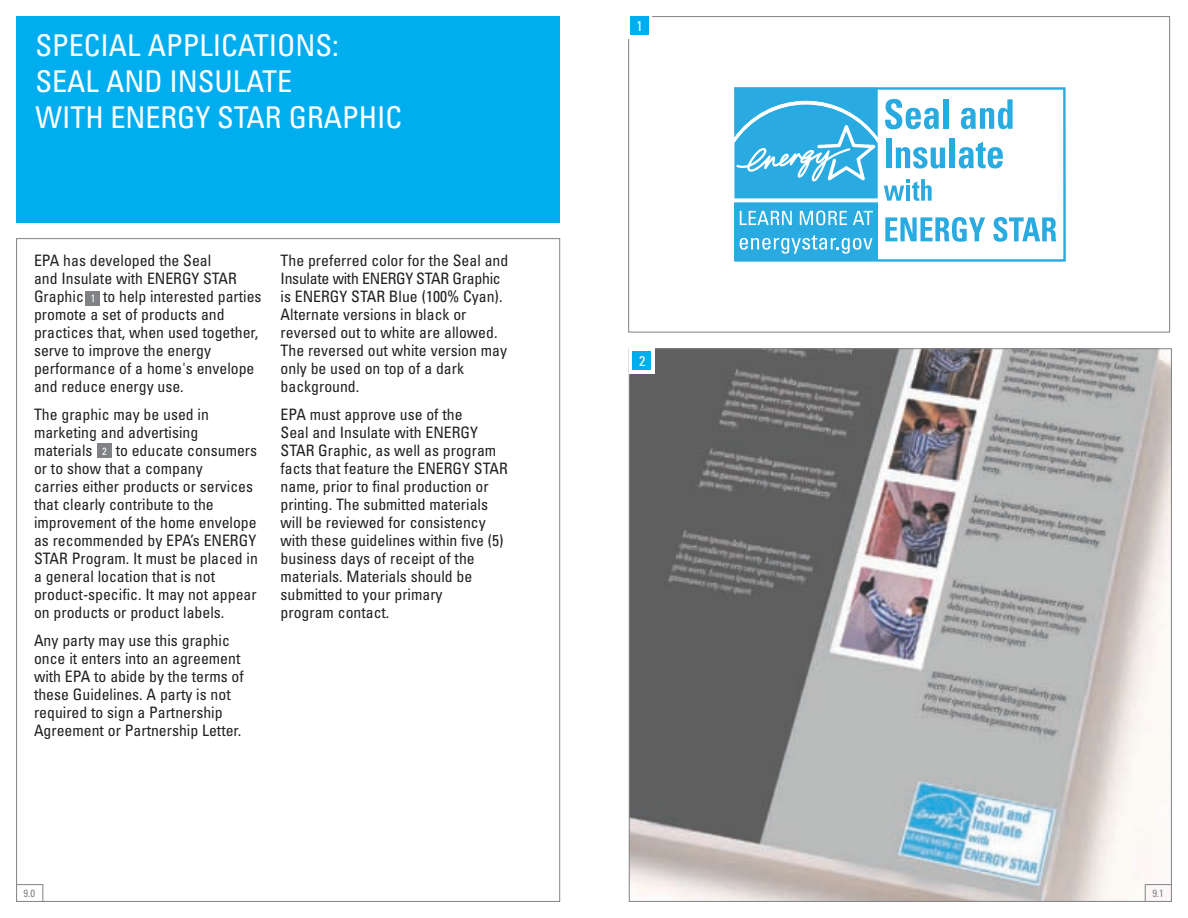
<style>
.page{position:relative;width:1188px;height:918px;background:#fff}
.page>*{position:absolute;margin:0;border:0;box-sizing:border-box;transform-origin:0 0}
.t1{font:condensed 30px/36px "Univers";color:#fff}
.t2{font:condensed 15.75px/18px "Univers";color:#231f20}
.t3{font:condensed 14.1px "Univers";color:#fff}
.t4{font:condensed 10.5px "Univers";color:#808285}
.t5{font:condensed 10.5px "Univers";color:#fff}
</style>
<div class="page">
<div style="left:16px;top:16px;width:544px;height:207px;background:#00aeef"></div>
<div style="left:630px;top:16px;width:19px;height:19px;background:#00aeef"></div>
<div style="left:734px;top:202px;width:144px;height:58px;background:#29aae1"></div>
<svg style="left:736px;top:90px;width:142px;height:108px"></svg>
<svg style="left:740px;top:211px;width:52px;height:14px"></svg>
<svg style="left:800px;top:211px;width:47px;height:14px"></svg>
<svg style="left:853px;top:211px;width:20px;height:14px"></svg>
<svg style="left:740px;top:235px;width:133px;height:19px"></svg>
<svg style="left:736px;top:198px;width:142px;height:1px"></svg>
<svg style="left:885px;top:99px;width:54px;height:30px"></svg>
<div style="left:943px;top:99px;width:6px;height:30px;background:#29aae1"></div>
<svg style="left:961px;top:99px;width:52px;height:30px"></svg>
<div style="left:886px;top:139px;width:5px;height:29px;background:#29aae1"></div>
<svg style="left:896px;top:147px;width:49px;height:22px"></svg>
<div style="left:950px;top:139px;width:5px;height:29px;background:#29aae1"></div>
<svg style="left:959px;top:142px;width:44px;height:27px"></svg>
<svg style="left:884px;top:179px;width:48px;height:22px"></svg>
<svg style="left:885px;top:217px;width:100px;height:25px"></svg>
<svg style="left:993px;top:217px;width:63px;height:25px"></svg>
<div style="left:733px;top:87px;width:333px;height:175px;border:2px solid #29aae1"></div>
<div style="left:86px;top:291px;width:14px;height:14px;background:#808285"></div>
<div style="left:97px;top:444px;width:14px;height:14px;background:#808285"></div>
<img style="left:631px;top:350px;width:539px;height:550px">
<div style="left:629px;top:348px;width:26px;height:26px;background:#fff"></div>
<div style="left:632px;top:351px;width:19px;height:19px;background:#00aeef"></div>
<svg style="left:1145px;top:884px;width:27px;height:17px"></svg>
<svg style="left:16px;top:884px;width:27px;height:18px"></svg>
<p class="t1" style="left:36px;top:30px;width:368px">SPECIAL APPLICATIONS:<br>SEAL AND INSULATE<br>WITH ENERGY STAR GRAPHIC</p>
<p class="t2" style="left:34px;top:253px;width:204px">EPA has developed the Seal and Insulate with ENERGY STAR<br>Graphic</p>
<p class="t2" style="left:34px;top:289px;width:229px;text-indent:69px">to help interested parties promote a set of products and practices that, when used together, serve to improve the energy performance of a home's envelope and reduce energy use.</p>
<p class="t2" style="left:34px;top:407px;width:176px">The graphic may be used in marketing and advertising materials</p>
<p class="t5" style="left:91px;top:295px;width:6px">1</p>
<p class="t2" style="left:34px;top:443px;width:225px;text-indent:82px">to educate consumers or to show that a company<br>carries either products or services that clearly contribute to the improvement of the home envelope as recommended by EPA’s ENERGY<br>STAR Program. It must be placed in a general location that is not product-specific. It may not appear on products or product labels.</p>
<p class="t2" style="left:34px;top:632px;width:211px">Any party may use this graphic once it enters into an agreement with EPA to abide by the terms of these Guidelines. A party is not required to sign a Partnership<br>Agreement or Partnership Letter.</p>
<p class="t5" style="left:102px;top:447px;width:6px">2</p>
<p class="t2" style="left:281px;top:253px;width:229px">The preferred color for the Seal and<br>Insulate with ENERGY STAR Graphic is ENERGY STAR Blue (100% Cyan).<br>Alternate versions in black or reversed out to white are allowed.<br>The reversed out white version may only be used on top of a dark background.</p>
<p class="t2" style="left:281px;top:407px;width:229px">EPA must approve use of the<br>Seal and Insulate with ENERGY<br>STAR Graphic, as well as program facts that feature the ENERGY STAR name, prior to final production or printing. The submitted materials will be reviewed for consistency with these guidelines within five (5) business days of receipt of the materials. Materials should be submitted to your primary<br>program contact.</p>
<p class="t3" style="left:637px;top:20px;width:8px">1</p>
<p class="t3" style="left:639px;top:356px;width:8px">2</p>
<p class="t4" style="left:23px;top:889px;width:13px">9.0</p>
<p class="t4" style="left:1152px;top:889px;width:13px">9.1</p>
</div>
